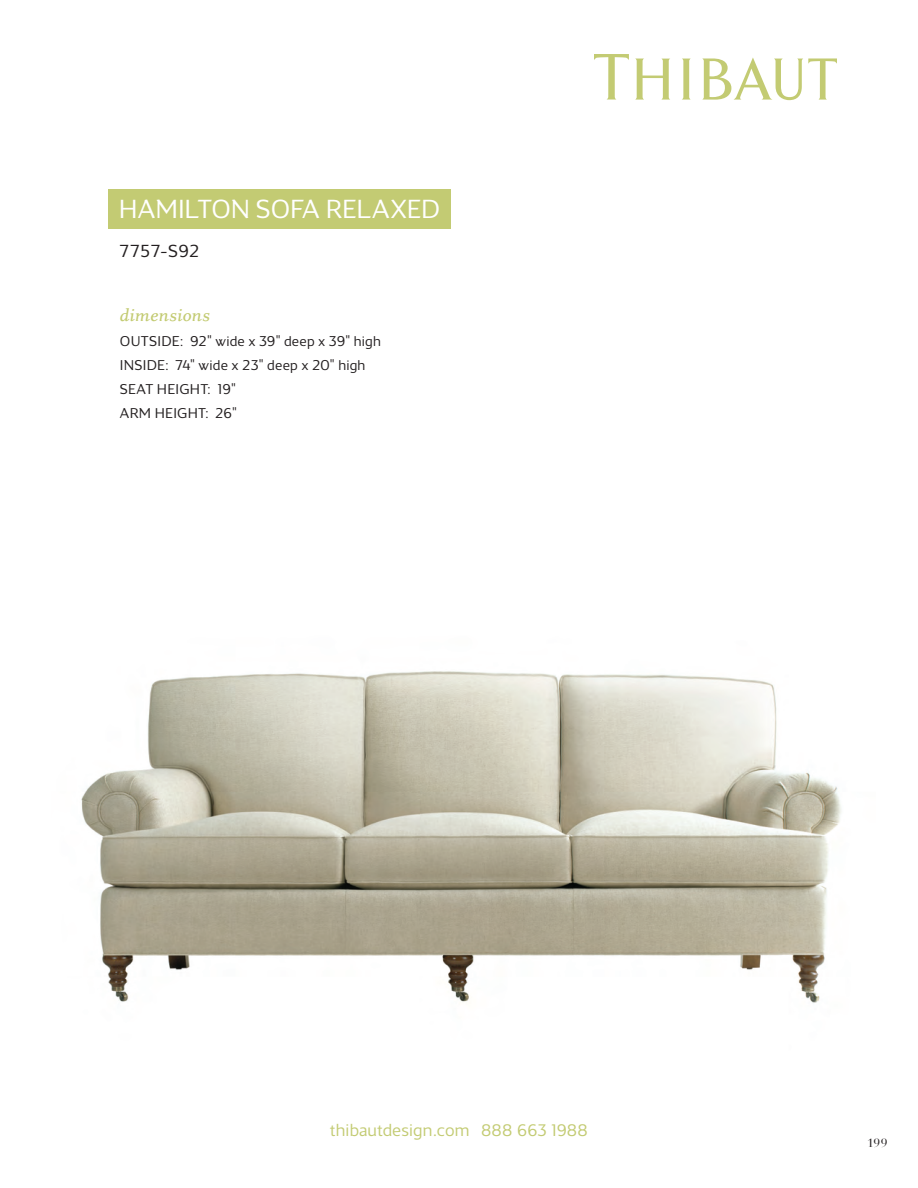
<style>
.page{position:relative;width:918px;height:1188px;background:#fff}
.page>*{position:absolute;margin:0;border:0;box-sizing:border-box;transform-origin:0 0}
.Title_FRONT{font:300 27px "Maya Samuels";color:#fff}
.t1{font:300 18px "Maya Samuels";letter-spacing:.01em;color:#c3cb73}
.Italic_FRONT{font:italic 500 18px "Eplica";letter-spacing:-.005em;color:#c3cb73}
.Product___FRONT{font:300 18px "Maya Samuels";letter-spacing:.05em;color:#231f20}
.Specs_FRONT_product{font:300 14.7px "Maya Samuels";letter-spacing:.02em;color:#231f20}
.Specs_FRONT_product-2{font:12px "Bauer Bodoni";color:#231f20}
.s1{font-size:17.25px}
</style>
<div class="page">
<svg style="left:594px;top:54px;width:35px;height:46px"></svg>
<svg style="left:635px;top:59px;width:35px;height:41px"></svg>
<svg style="left:682px;top:59px;width:9px;height:41px"></svg>
<svg style="left:702px;top:57px;width:135px;height:43px"></svg>
<img style="left:81px;top:671px;width:760px;height:332px">
<div style="left:108px;top:189px;width:343px;height:40px;background:#c3cb73"></div>
<p class="Title_FRONT" style="left:119px;top:194px;width:323px">HAMILTON SOFA RELAXED</p>
<p class="Product___FRONT" style="left:120px;top:241px;width:81px">7757–S92</p>
<p class="Italic_FRONT" style="left:120px;top:305px;width:92px">dimensions</p>
<p class="Specs_FRONT_product" style="left:120px;top:333px;width:263px">OUTSIDE: 92" wide x 39" deep x 39" high</p>
<p class="Specs_FRONT_product" style="left:120px;top:357px;width:247px">INSIDE: 74" wide x 23" deep x 20" high</p>
<p class="Specs_FRONT_product" style="left:120px;top:381px;width:118px">SEAT HEIGHT: 19"</p>
<p class="Specs_FRONT_product" style="left:120px;top:405px;width:119px">ARM HEIGHT: 26"</p>
<p class="t1" style="left:330px;top:1120px;width:259px">thibautdesign.com <span class="s1">888 663 1988</span></p>
<p class="Specs_FRONT_product-2" style="left:867px;top:1136px;width:22px">199</p>
</div>
